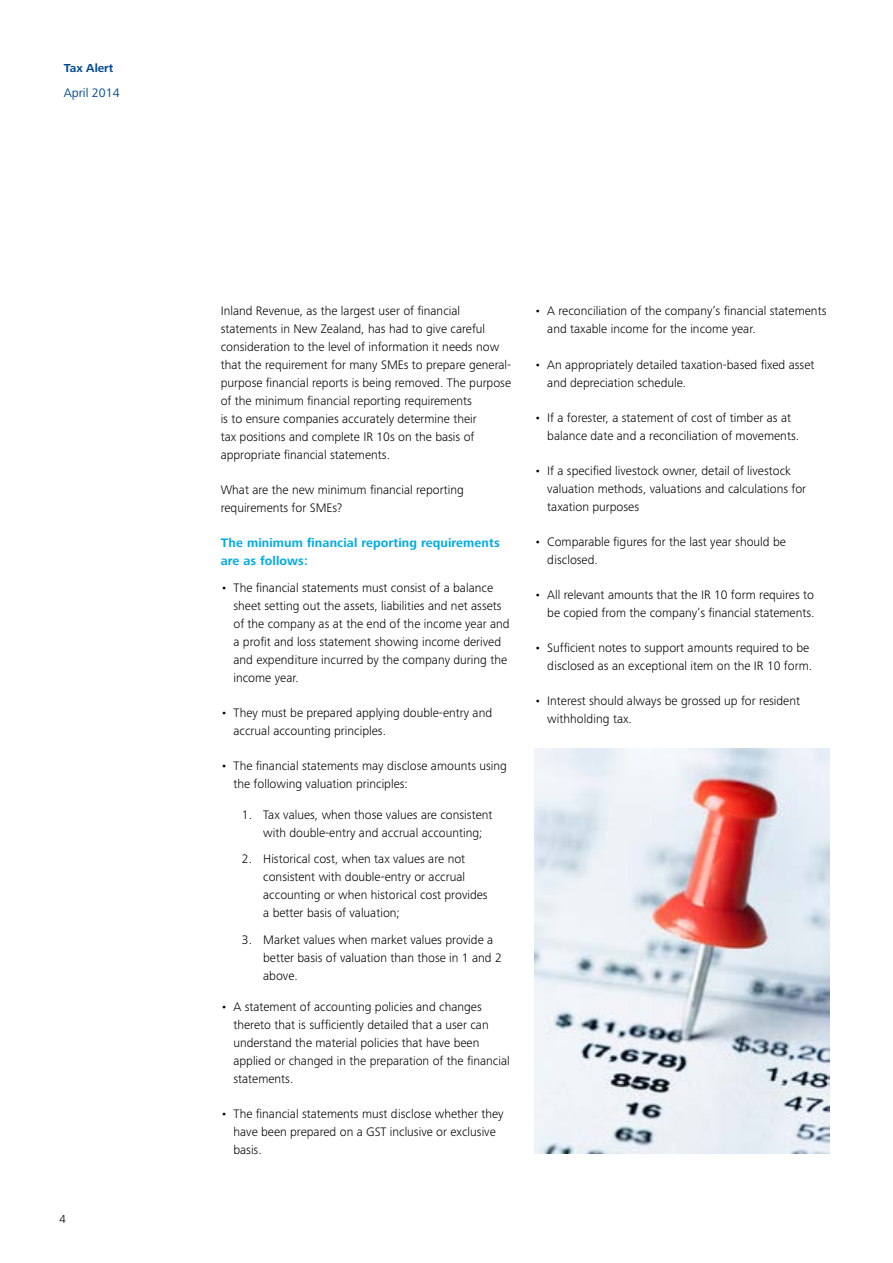
<style>
.page{position:relative;width:893px;height:1263px;background:#fff}
.page>*{position:absolute;margin:0;border:0;box-sizing:border-box;transform-origin:0 0}
.t1{font:300 12.75px/18px "Frutiger Next Pro";color:#000}
.t2{font:700 12.75px/18px "Frutiger Next Pro";letter-spacing:.01em;color:#00aae7}
.t3{font:12.75px "Frutiger Next Pro";color:#004a94}
.t4{font:700 12px "Frutiger Next Pro";color:#004a94}
.t5{font:300 12px "Frutiger Next Pro";color:#000}
</style>
<div class="page">
<img style="left:534px;top:748px;width:295px;height:405px">
<p class="t4" style="left:64px;top:62px;width:51px">Tax Alert</p>
<p class="t3" style="left:64px;top:86px;width:57px">April 2014</p>
<p class="t5" style="left:60px;top:1212px;width:8px">4</p>
<p class="t1" style="left:221px;top:302px;width:292px">Inland Revenue, as the largest user of financial statements in New Zealand, has had to give careful consideration to the level of information it needs now that the requirement for many SMEs to prepare general&shy;purpose financial reports is being removed. The purpose of the minimum financial reporting requirements<br>is to ensure companies accurately determine their<br>tax positions and complete IR 10s on the basis of appropriate financial statements.</p>
<p class="t1" style="left:221px;top:481px;width:245px">What are the new minimum financial reporting requirements for SMEs?</p>
<p class="t2" style="left:221px;top:534px;width:281px">The minimum financial reporting requirements are as follows:</p>
<p class="t1" style="left:233px;top:579px;width:278px;text-indent:-13px">• The financial statements must consist of a balance sheet setting out the assets, liabilities and net assets of the company as at the end of the income year and a profit and loss statement showing income derived and expenditure incurred by the company during the income year.</p>
<p class="t1" style="left:233px;top:704px;width:260px;text-indent:-13px">• They must be prepared applying double-entry and accrual accounting principles.</p>
<p class="t1" style="left:233px;top:757px;width:275px;text-indent:-13px">• The financial statements may disclose amounts using the following valuation principles:</p>
<p class="t1" style="left:263px;top:805px;width:231px;text-indent:-21px">1. Tax values, when those values are consistent with double-entry and accrual accounting;</p>
<p class="t1" style="left:263px;top:850px;width:226px;text-indent:-21px">2. Historical cost, when tax values are not consistent with double-entry or accrual accounting or when historical cost provides a better basis of valuation;</p>
<p class="t1" style="left:263px;top:930px;width:240px;text-indent:-21px">3. Market values when market values provide a better basis of valuation than those in 1 and 2 above.</p>
<p class="t1" style="left:233px;top:997px;width:278px;text-indent:-13px">• A statement of accounting policies and changes thereto that is sufficiently detailed that a user can understand the material policies that have been applied or changed in the preparation of the financial statements.</p>
<p class="t1" style="left:233px;top:1104px;width:272px;text-indent:-13px">• The financial statements must disclose whether they have been prepared on a GST inclusive or exclusive basis.</p>
<p class="t1" style="left:547px;top:302px;width:281px;text-indent:-13px">• A reconciliation of the company’s financial statements and taxable income for the income year.</p>
<p class="t1" style="left:547px;top:355px;width:269px;text-indent:-13px">• An appropriately detailed taxation-based fixed asset and depreciation schedule.</p>
<p class="t1" style="left:547px;top:408px;width:253px;text-indent:-13px">• If a forester, a statement of cost of timber as at balance date and a reconciliation of movements.</p>
<p class="t1" style="left:547px;top:461px;width:260px;text-indent:-13px">• If a specified livestock owner, detail of livestock valuation methods, valuations and calculations for taxation purposes</p>
<p class="t1" style="left:547px;top:532px;width:240px;text-indent:-13px">• Comparable figures for the last year should be disclosed.</p>
<p class="t1" style="left:534px;top:585px;width:282px;text-align:right">• All relevant amounts that the IR 10 form requires to be copied from the company’s financial statements.</p>
<p class="t1" style="left:534px;top:638px;width:279px;text-align:right">• Sufficient notes to support amounts required to be disclosed as an exceptional item on the IR 10 form.</p>
<p class="t1" style="left:547px;top:691px;width:254px;text-indent:-13px">• Interest should always be grossed up for resident withholding tax.</p>
</div>
